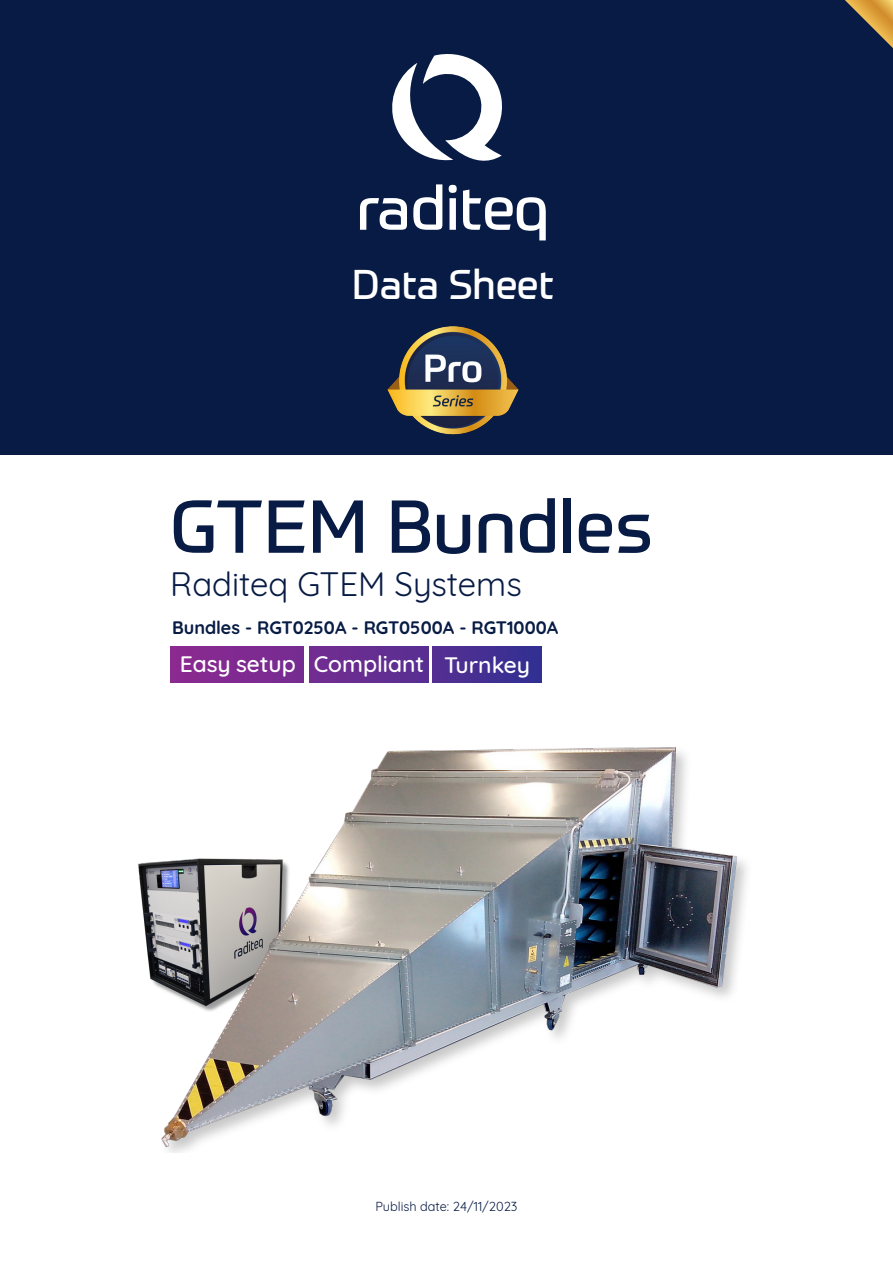
<style>
.page{position:relative;width:893px;height:1263px;background:#fff}
.page>*{position:absolute;margin:0;border:0;box-sizing:border-box;transform-origin:0 0}
.Voorblad__Titel{font:73.5px "Prometo";color:#071b44}
.t1{font:40.5px "Prometo";color:#fff}
.Binnen__Subtitel{font:33px "Quicksand";color:#071b44}
.Voorblad__in_Gradient{font:500 22.8px "Quicksand";color:#fff}
.t2{font:700 18px "Quicksand";color:#071b44}
.t3{font:12.75px "Quicksand";color:#071b44}
</style>
<div class="page">
<div style="left:0;top:0;width:893px;height:455px;background:#071b44"></div>
<svg style="left:392px;top:54px;width:110px;height:107px"></svg>
<svg style="left:360px;top:198px;width:47px;height:32px"></svg>
<svg style="left:413px;top:184px;width:29px;height:46px"></svg>
<svg style="left:449px;top:185px;width:8px;height:45px"></svg>
<svg style="left:463px;top:190px;width:83px;height:50px"></svg>
<img style="left:387px;top:326px;width:132px;height:109px">
<svg style="left:845px;top:0;width:48px;height:48px"></svg>
<div style="left:170px;top:647px;width:134px;height:35px;background:#802a91"></div>
<div style="left:310px;top:647px;width:119px;height:35px;background:linear-gradient(to right,#732d91,#572e92)"></div>
<div style="left:433px;top:647px;width:108px;height:35px;background:linear-gradient(to right,#562f92,#313092)"></div>
<img style="left:138px;top:747px;width:609px;height:405px">
<h2 class="t1" style="left:352px;top:260px;width:203px">Data Sheet</h2>
<p class="Voorblad__Titel" style="left:170px;top:482px;width:485px">GTEM Bundles</p>
<p class="Binnen__Subtitel" style="left:170px;top:558px;width:353px">Raditeq GTEM Systems</p>
<p class="t2" style="left:172px;top:613px;width:388px">Bundles - RGT0250A - RGT0500A - RGT1000A</p>
<p class="Voorblad__in_Gradient" style="left:180px;top:646px;width:118px">Easy setup</p>
<p class="Voorblad__in_Gradient" style="left:314px;top:646px;width:112px">Compliant</p>
<p class="Voorblad__in_Gradient" style="left:444px;top:646px;width:87px">Turnkey</p>
<p class="t3" style="left:375px;top:1196px;width:144px">Publish date: 24/11/2023</p>
</div>
